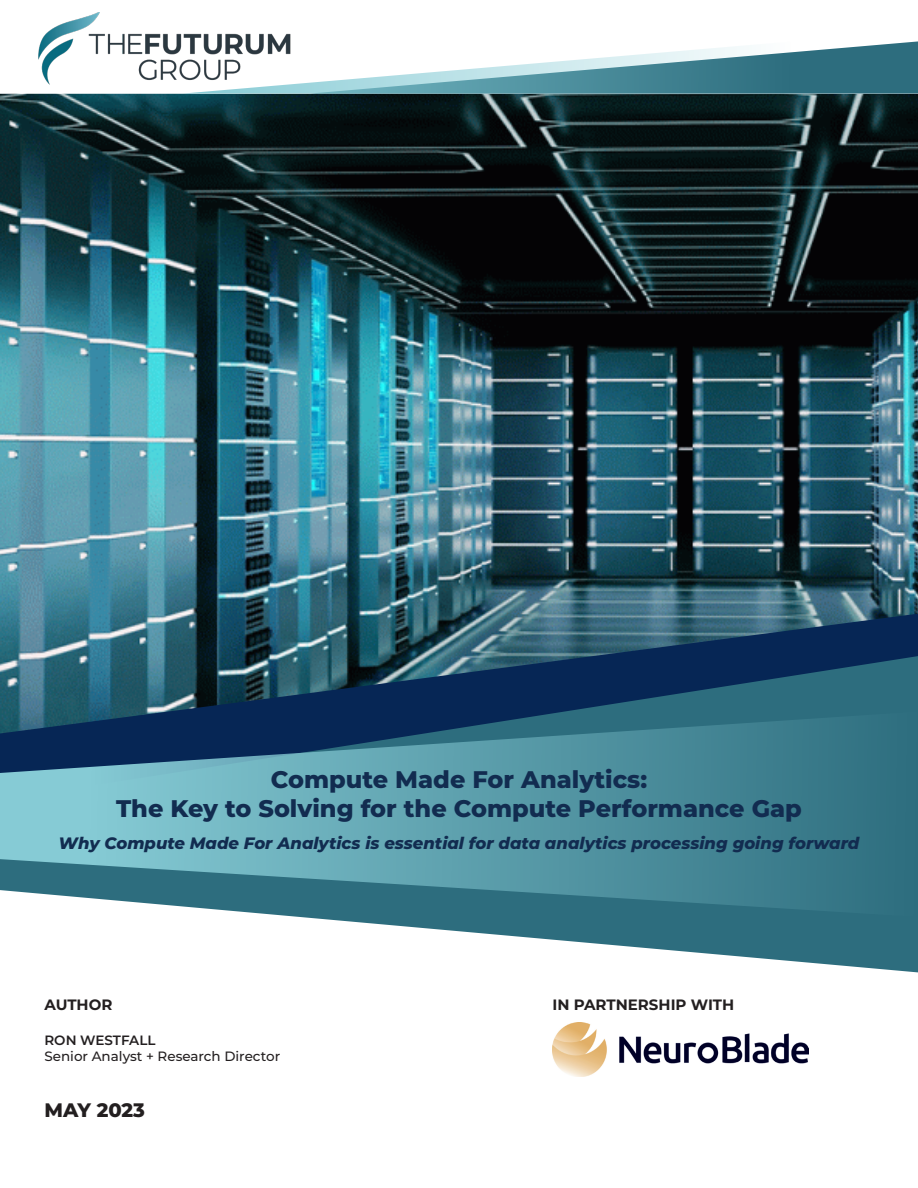
<style>
.page{position:relative;width:918px;height:1188px;background:#fff}
.page>*{position:absolute;margin:0;border:0;box-sizing:border-box;transform-origin:0 0}
.t1{font:800 24px/28.8px "Montserrat";color:#122c50;text-align:center}
.t2{font:800 19.5px "Montserrat";color:#231f20}
.t3{font:italic 800 16.5px "Montserrat";color:#122c50}
.t4{font:700 15px "Montserrat";color:#231f20}
.t5{font:500 13.5px "Montserrat";color:#231f20}
.t6{font:600 13.5px "Montserrat";color:#231f20}
</style>
<div class="page">
<img style="left:0;top:94px;width:918px;height:520px">
<svg style="left:0;top:614px;width:918px;height:42px;background:#315d72"></svg>
<svg style="left:0;top:656px;width:918px;height:316px"></svg>
<svg style="left:0;top:712px;width:918px;height:205px;background:#4b8899"></svg>
<svg style="left:183px;top:41px;width:735px;height:53px"></svg>
<img style="left:553px;top:1023px;width:256px;height:54px">
<img style="left:38px;top:13px;width:267px;height:78px">
<p class="t1" style="left:116px;top:764px;width:687px">Compute Made For Analytics:<br>The Key to Solving for the Compute Performance Gap</p>
<p class="t3" style="left:59px;top:831px;width:802px">Why Compute Made For Analytics is essential for data analytics processing going forward</p>
<p class="t4" style="left:44px;top:994px;width:69px">AUTHOR</p>
<p class="t6" style="left:44px;top:1030px;width:113px">RON WESTFALL</p>
<p class="t5" style="left:44px;top:1047px;width:237px">Senior Analyst + Research Director</p>
<p class="t2" style="left:44px;top:1095px;width:102px">MAY 2023</p>
<p class="t4" style="left:553px;top:994px;width:183px">IN PARTNERSHIP WITH</p>
</div>
